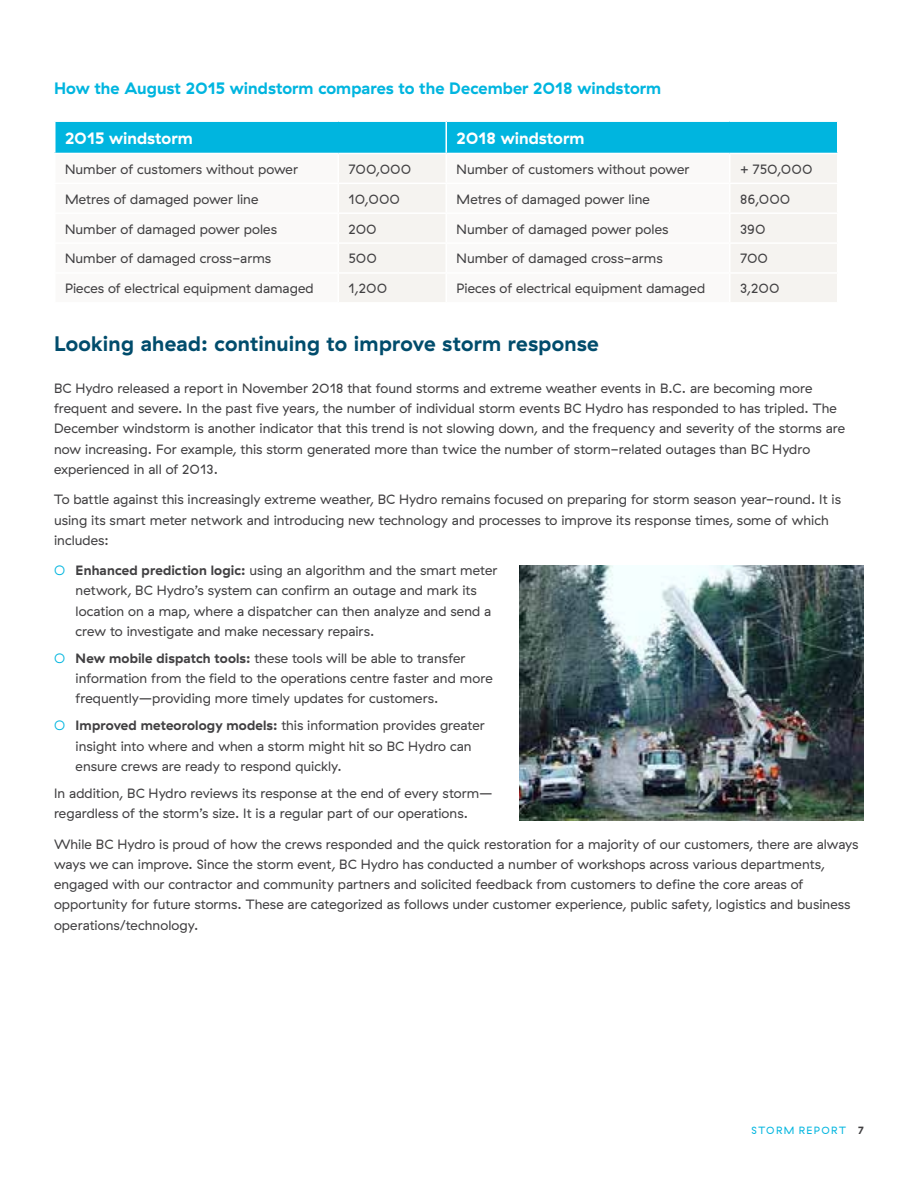
<style>
.page{position:relative;width:918px;height:1188px;background:#fff}
.page>*{position:absolute;margin:0;border:0;box-sizing:border-box;transform-origin:0 0}
.Subhead_1{font:700 21px "GT Haptik";letter-spacing:.01em;color:#004c6c}
.Subhead_2{font:700 16.5px "GT Haptik";color:#00b5df}
.t1{font:700 16.5px "GT Haptik";color:#fff}
.t2{font:13.5px/20.2px "GT Haptik";letter-spacing:.005em;color:#414042}
.t3{font:10.5px "GT Haptik";letter-spacing:.13em;color:#00b5df}
.s1{color:#00b5df}
.s2{font-weight:700}
.s3{font-weight:700;color:#414042}
</style>
<div class="page">
<div style="left:55px;top:121px;width:391px;height:32px;background:#00b5df"></div>
<div style="left:446px;top:121px;width:392px;height:32px;background:#00b5df"></div>
<svg style="left:339px;top:154px;width:498px;height:148px"></svg>
<hr style="left:446px;top:120px;width:284px;height:2px;background:#fff">
<hr style="left:446px;top:122px;width:1px;height:31px;background:#fff">
<hr style="left:730px;top:120px;width:108px;height:2px;background:#fff">
<hr style="left:837px;top:122px;width:1px;height:31px;background:#fff">
<hr style="left:54px;top:122px;width:2px;height:31px;background:#fff">
<hr style="left:54px;top:120px;width:284px;height:2px;background:#fff">
<hr style="left:338px;top:120px;width:108px;height:2px;background:#fff">
<hr style="left:338px;top:183px;width:108px;height:1px;background:#fff">
<hr style="left:446px;top:183px;width:284px;height:1px;background:#fff">
<hr style="left:730px;top:183px;width:108px;height:1px;background:#fff">
<hr style="left:338px;top:212px;width:108px;height:2px;background:#fff">
<hr style="left:446px;top:212px;width:284px;height:2px;background:#fff">
<hr style="left:730px;top:212px;width:108px;height:2px;background:#fff">
<hr style="left:338px;top:242px;width:108px;height:2px;background:#fff">
<hr style="left:446px;top:242px;width:284px;height:2px;background:#fff">
<hr style="left:730px;top:242px;width:108px;height:2px;background:#fff">
<hr style="left:338px;top:272px;width:108px;height:2px;background:#fff">
<hr style="left:446px;top:272px;width:284px;height:2px;background:#fff">
<svg style="left:446px;top:154px;width:1px;height:148px"></svg>
<hr style="left:730px;top:272px;width:108px;height:2px;background:#fff">
<svg style="left:729px;top:154px;width:1px;height:148px"></svg>
<img style="left:519px;top:566px;width:344px;height:255px">
<p class="Subhead_2" style="left:54px;top:78px;width:609px">How the August 2015 windstorm compares to the December 2018 windstorm</p>
<p class="t1" style="left:65px;top:128px;width:129px">2015 windstorm</p>
<p class="t1" style="left:457px;top:128px;width:129px">2018 windstorm</p>
<p class="t2" style="left:65px;top:159px;width:235px">Number of customers without power</p>
<p class="t2" style="left:349px;top:159px;width:64px">700,000</p>
<p class="t2" style="left:457px;top:159px;width:235px">Number of customers without power</p>
<p class="t2" style="left:740px;top:159px;width:74px">+ 750,000</p>
<p class="t2" style="left:65px;top:189px;width:195px">Metres of damaged power line</p>
<p class="t2" style="left:349px;top:189px;width:53px">10,000</p>
<p class="t2" style="left:457px;top:189px;width:195px">Metres of damaged power line</p>
<p class="t2" style="left:740px;top:189px;width:52px">86,000</p>
<p class="t2" style="left:65px;top:219px;width:213px">Number of damaged power poles</p>
<p class="t2" style="left:349px;top:219px;width:30px">200</p>
<p class="t2" style="left:457px;top:219px;width:213px">Number of damaged power poles</p>
<p class="t2" style="left:740px;top:219px;width:27px">390</p>
<p class="t2" style="left:65px;top:249px;width:208px">Number of damaged cross-arms</p>
<p class="t2" style="left:349px;top:249px;width:30px">500</p>
<p class="t2" style="left:457px;top:249px;width:208px">Number of damaged cross-arms</p>
<p class="t2" style="left:740px;top:249px;width:30px">700</p>
<p class="t2" style="left:65px;top:279px;width:250px">Pieces of electrical equipment damaged</p>
<p class="t2" style="left:349px;top:279px;width:40px">1,200</p>
<p class="t2" style="left:457px;top:279px;width:250px">Pieces of electrical equipment damaged</p>
<p class="t2" style="left:740px;top:279px;width:41px">3,200</p>
<p class="Subhead_1" style="left:54px;top:331px;width:546px">Looking ahead: continuing to improve storm response</p>
<p class="t2" style="left:54px;top:378px;width:793px">BC Hydro released a report in November 2018 that found storms and extreme weather events in B.C. are becoming more frequent and severe. In the past five years, the number of individual storm events BC Hydro has responded to has tripled. The December windstorm is another indicator that this trend is not slowing down, and the frequency and severity of the storms are now increasing. For example, this storm generated more than twice the number of storm-related outages than BC Hydro experienced in all of 2013.</p>
<p class="t2" style="left:54px;top:490px;width:788px">To battle against this increasingly extreme weather, BC Hydro remains focused on preparing for storm season year-round. It is using its smart meter network and introducing new technology and processes to improve its response times, some of which includes:</p>
<p class="t2" style="left:76px;top:560px;width:423px;text-indent:-22px"><span class="s1">○</span> <span class="s2">Enhanced prediction logic:</span> using an algorithm and the smart meter network, BC Hydro’s system can confirm an outage and mark its location on a map, where a dispatcher can then analyze and send a crew to investigate and make necessary repairs.</p>
<p class="t2" style="left:76px;top:648px;width:419px;text-indent:-22px"><span class="s1">○</span> <span class="s2">New mobile dispatch tools:</span> these tools will be able to transfer information from the field to the operations centre faster and more frequently—providing more timely updates for customers.</p>
<p class="t2" style="left:76px;top:716px;width:411px;text-indent:-22px"><span class="s1">○</span> <span class="s2">Improved meteorology models:</span> this information provides greater insight into where and when a storm might hit so BC Hydro can ensure crews are ready to respond quickly.</p>
<p class="t2" style="left:54px;top:783px;width:440px">In addition, BC Hydro reviews its response at the end of every storm— regardless of the storm’s size. It is a regular part of our operations.</p>
<p class="t2" style="left:54px;top:834px;width:806px">While BC Hydro is proud of how the crews responded and the quick restoration for a majority of our customers, there are always ways we can improve. Since the storm event, BC Hydro has conducted a number of workshops across various departments, engaged with our contractor and community partners and solicited feedback from customers to define the core areas of opportunity for future storms. These are categorized as follows under customer experience, public safety, logistics and business operations/technology.</p>
<p class="t3" style="left:751px;top:1124px;width:114px">STORM REPORT <span class="s3">7</span></p>
</div>
